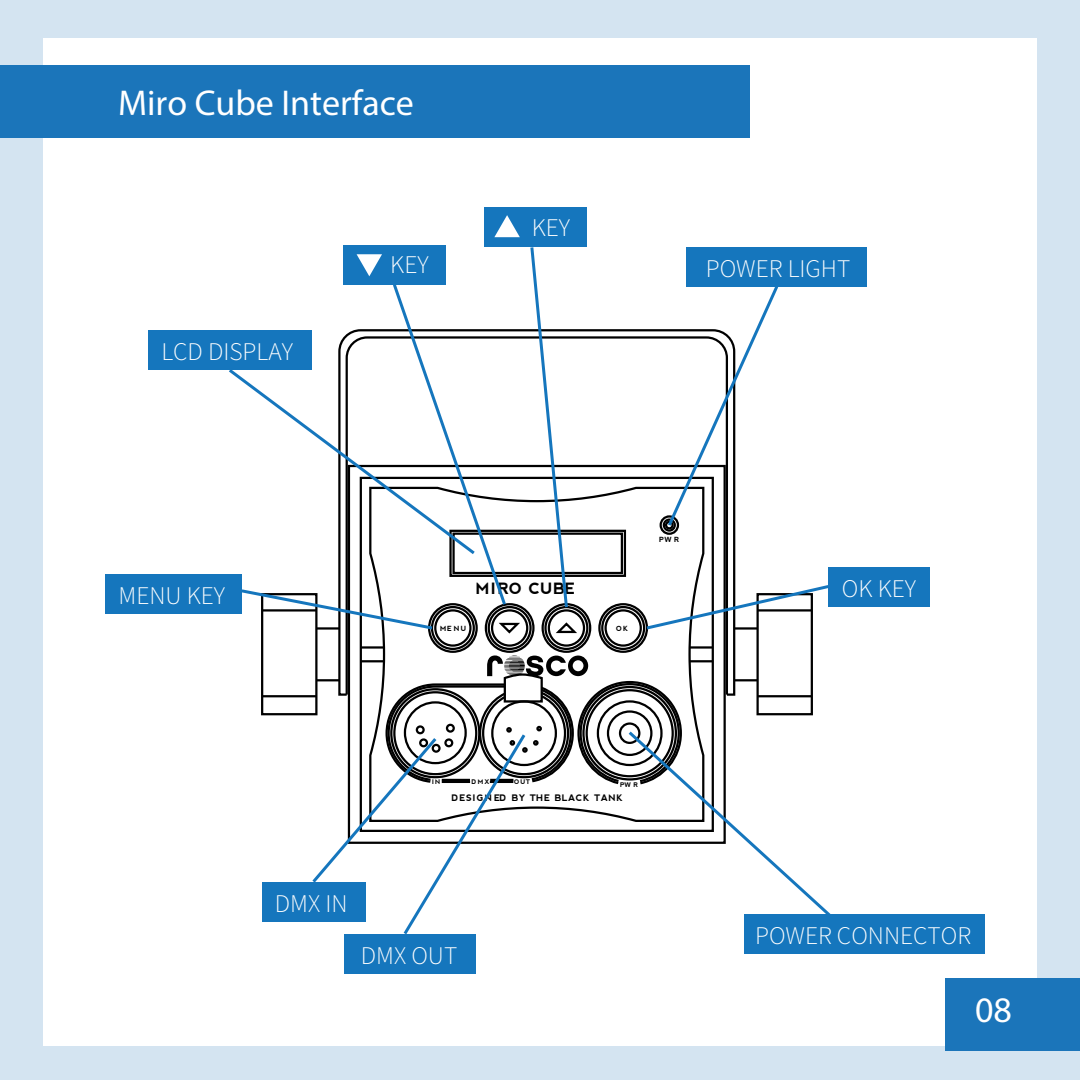
<style>
.page{position:relative;width:1080px;height:1080px;background:#d4e4f1}
.page>*{position:absolute;margin:0;border:0;box-sizing:border-box;transform-origin:0 0}
.t1{font:36px "Myriad Pro";color:#fff}
.t2{font:300 25.5px "Source Sans Pro";color:#fff}
.t3{font:700 15.6px "nevis";letter-spacing:.035em;color:#000}
.t4{font:700 9px "nevis";letter-spacing:.045em;color:#000}
.t5{font:700 7.2px "nevis";letter-spacing:.18em;color:#000}
.t6{font:700 6.3px "nevis";letter-spacing:.18em;color:#000}
</style>
<div class="page">
<div style="left:43px;top:38px;width:993px;height:1008px;background:#fff"></div>
<div style="left:0;top:65px;width:750px;height:72px;background:#1b75ba"></div>
<div style="left:945px;top:979px;width:135px;height:72px;background:#1b75ba"></div>
<div style="left:686px;top:247px;width:181px;height:40px;background:#1576bd"></div>
<div style="left:148px;top:330px;width:163px;height:40px;background:#1576bd"></div>
<div style="left:105px;top:574px;width:137px;height:40px;background:#1576bd"></div>
<div style="left:345px;top:934px;width:131px;height:39px;background:#1576bd"></div>
<div style="left:745px;top:914px;width:240px;height:40px;background:#1576bd"></div>
<div style="left:484px;top:207px;width:103px;height:40px;background:#1576bd"></div>
<div style="left:829px;top:567px;width:101px;height:39px;background:#1576bd"></div>
<svg style="left:494px;top:215px;width:26px;height:22px"></svg>
<svg style="left:238px;top:245px;width:598px;height:693px"></svg>
<h1 class="t1" style="left:118px;top:80px;width:297px">Miro Cube Interface</h1>
<p class="t2" style="left:161px;top:335px;width:133px">LCD DISPLAY</p>
<p class="t2" style="left:390px;top:248px;width:40px">KEY</p>
<p class="t2" style="left:532px;top:211px;width:40px">KEY</p>
<p class="t2" style="left:706px;top:252px;width:146px">POWER LIGHT</p>
<p class="t2" style="left:119px;top:579px;width:108px">MENU KEY</p>
<p class="t3" style="left:476px;top:579px;width:101px">MIRO CUBE</p>
<p class="t5" style="left:440px;top:624px;width:28px">MENU</p>
<p class="t5" style="left:616px;top:624px;width:13px">OK</p>
<p class="t5" style="left:659px;top:536px;width:21px">PW R</p>
<p class="t6" style="left:432px;top:779px;width:10px">IN</p>
<p class="t6" style="left:472px;top:779px;width:19px">DMX</p>
<p class="t6" style="left:514px;top:779px;width:18px">OUT</p>
<p class="t6" style="left:620px;top:781px;width:19px">PW R</p>
<p class="t4" style="left:451px;top:793px;width:173px">DESIGN ED BY THE BLACK TANK</p>
<p class="t2" style="left:275px;top:886px;width:74px">DMX IN</p>
<p class="t2" style="left:361px;top:938px;width:98px">DMX OUT</p>
<p class="t2" style="left:842px;top:571px;width:76px">OK KEY</p>
<p class="t2" style="left:755px;top:919px;width:218px">POWER CONNECTOR</p>
<h1 class="t1" style="left:975px;top:988px;width:38px">08</h1>
</div>
